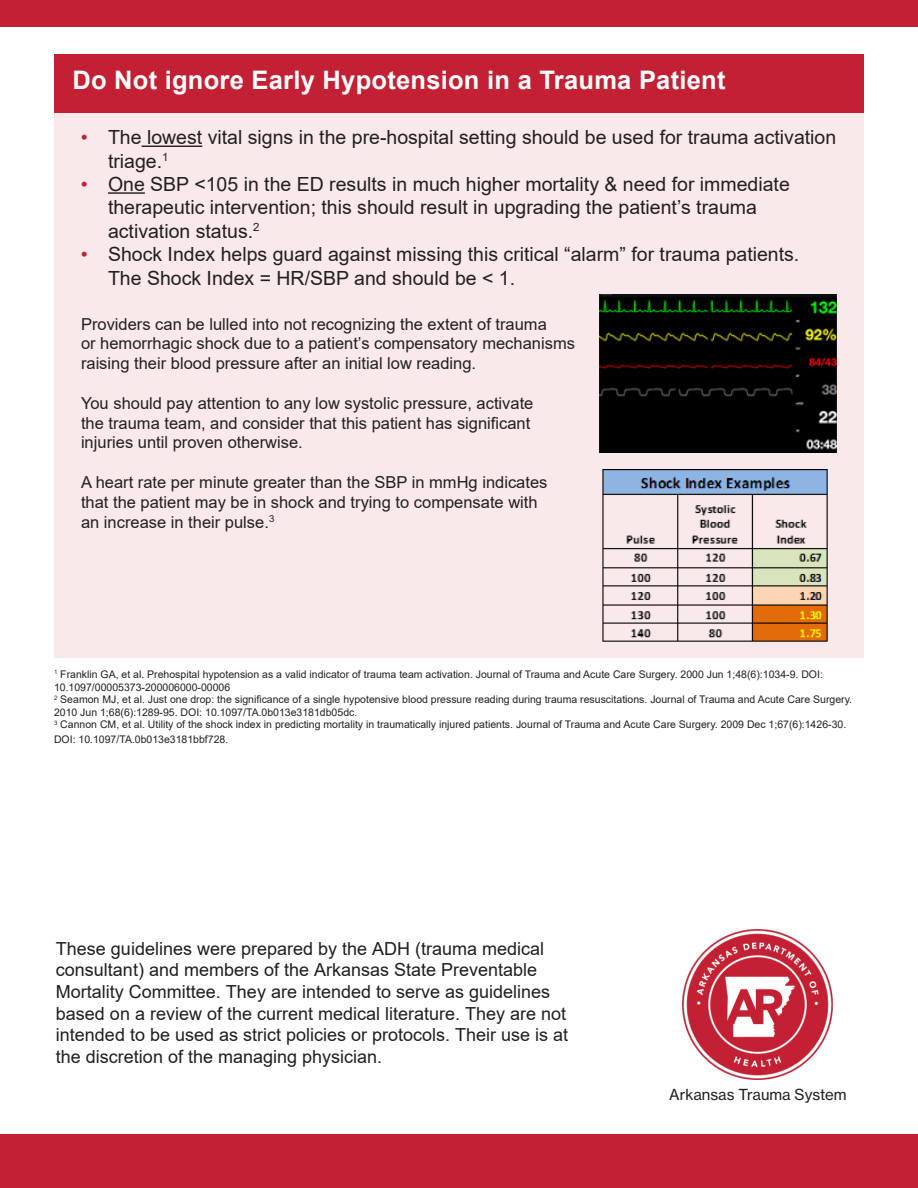
<style>
.page{position:relative;width:918px;height:1188px;background:#fff}
.page>*{position:absolute;margin:0;border:0;box-sizing:border-box;transform-origin:0 0}
.t1{font:700 25.5px "Arial";letter-spacing:.01em;color:#fff}
.t2{font:19.5px/23.4px "Arial";color:#231f20}
.t3{font:18px/21.6px "Arial";color:#221e1f}
.t4{font:16.5px/19.8px "Arial";color:#231f20}
.t5{font:15px "N Haas Grotesk TX Pro 55 Rg";color:#231f20}
.t6{font:10.5px/12.6px "Arial";color:#231f20}
.s1{font-family:"N Haas Grotesk DS Pro 55 Rg";font-size:21px;color:#c32033}
</style>
<div class="page">
<div style="left:54px;top:112px;width:810px;height:545px;background:#f9e9eb"></div>
<hr style="left:142px;top:146px;width:60px;height:1px;background:#231f20">
<hr style="left:108px;top:192px;width:37px;height:2px;background:#231f20">
<div style="left:54px;top:54px;width:810px;height:58px;background:#c32033"></div>
<div style="left:0;top:1134px;width:918px;height:54px;background:#c32033"></div>
<div style="left:0;top:0;width:918px;height:27px;background:#c32033"></div>
<img style="left:600px;top:295px;width:237px;height:158px">
<img style="left:602px;top:469px;width:226px;height:173px">
<img style="left:682px;top:929px;width:151px;height:151px">
<h1 class="t1" style="left:72px;top:62px;width:655px">Do Not ignore Early Hypotension in a Trauma Patient</h1>
<h2 class="t2" style="left:108px;top:126px;width:730px;text-indent:-27px"><span class="s1">•</span> The lowest vital signs in the pre-hospital setting should be used for trauma activation triage.<sup>1</sup></h2>
<h2 class="t2" style="left:108px;top:172px;width:683px;text-indent:-27px"><span class="s1">•</span> One SBP &lt;105 in the ED results in much higher mortality &amp; need for immediate therapeutic intervention; this should result in upgrading the patient’s trauma activation status.<sup>2</sup></h2>
<h2 class="t2" style="left:108px;top:243px;width:693px;text-indent:-27px"><span class="s1">•</span> Shock Index helps guard against missing this critical “alarm” for trauma patients.<br>The Shock Index = HR/SBP and should be &lt; 1.</h2>
<h3 class="t4" style="left:81px;top:314px;width:496px">Providers can be lulled into not recognizing the extent of trauma<br>or hemorrhagic shock due to a patient’s compensatory mechanisms raising their blood pressure after an initial low reading.</h3>
<h3 class="t4" style="left:81px;top:393px;width:454px">You should pay attention to any low systolic pressure, activate the trauma team, and consider that this patient has significant injuries until proven otherwise.</h3>
<h3 class="t4" style="left:81px;top:472px;width:468px">A heart rate per minute greater than the SBP in mmHg indicates that the patient may be in shock and trying to compensate with an increase in their pulse.<sup>3</sup></h3>
<p class="t6" style="left:54px;top:668px;width:800px"><sup>1</sup> Franklin GA, et al. Prehospital hypotension as a valid indicator of trauma team activation. Journal of Trauma and Acute Care Surgery. 2000 Jun 1;48(6):1034-9. DOI:<br>10.1097/00005373-200006000-00006<br><sup>2</sup> Seamon MJ, et al. Just one drop: the significance of a single hypotensive blood pressure reading during trauma resuscitations. Journal of Trauma and Acute Care Surgery.<br>2010 Jun 1;68(6):1289-95. DOI: 10.1097/TA.0b013e3181db05dc.<br><sup>3</sup> Cannon CM, et al. Utility of the shock index in predicting mortality in traumatically injured patients. Journal of Trauma and Acute Care Surgery. 2009 Dec 1;67(6):1426-30.</p>
<p class="t6" style="left:54px;top:733px;width:176px">DOI: 10.1097/TA.0b013e3181bbf728.</p>
<p class="t3" style="left:56px;top:938px;width:514px">These guidelines were prepared by the ADH (trauma medical consultant) and members of the Arkansas State Preventable Mortality Committee. They are intended to serve as guidelines based on a review of the current medical literature. They are not intended to be used as strict policies or protocols. Their use is at the discretion of the managing physician.</p>
<h3 class="t5" style="left:669px;top:1085px;width:179px">Arkansas Trauma System</h3>
</div>
